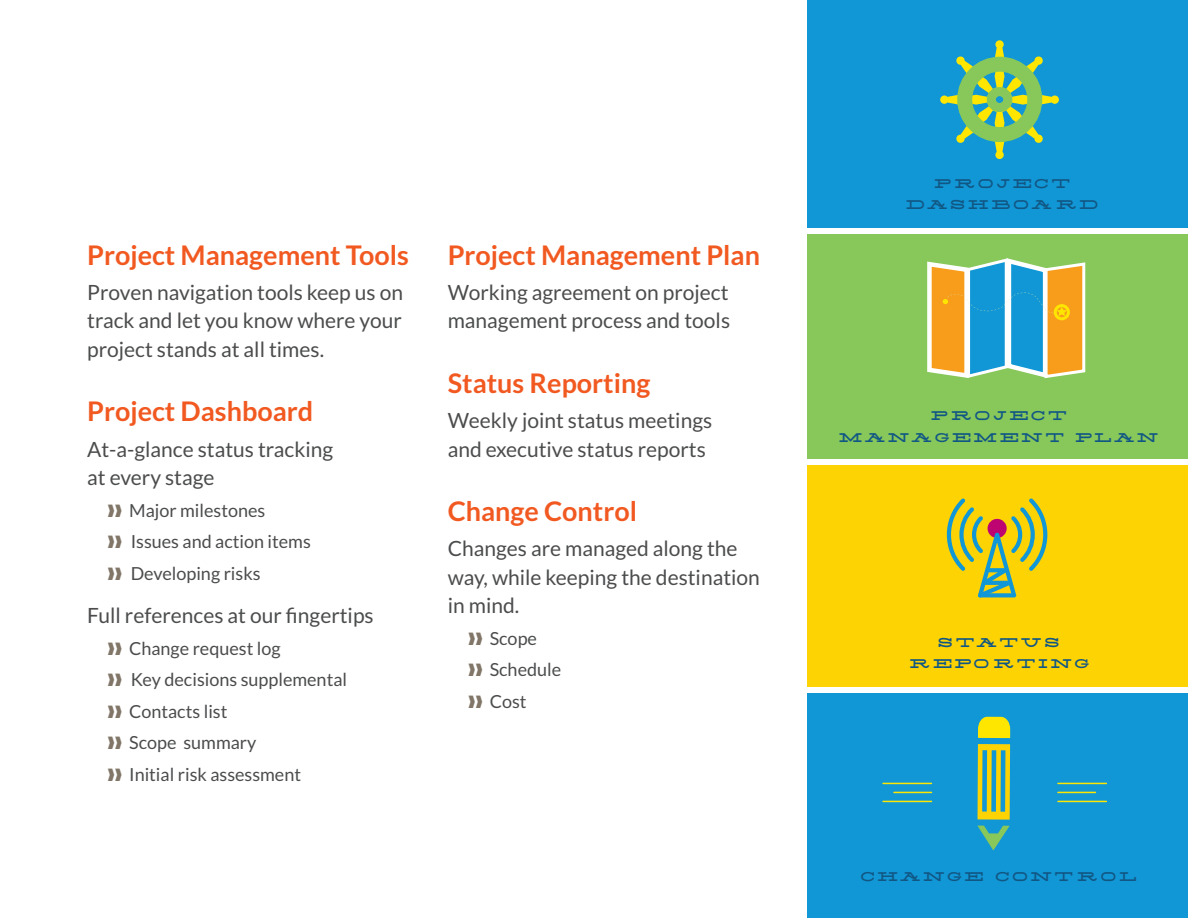
<style>
.page{position:relative;width:1188px;height:918px;background:#fff}
.page>*{position:absolute;margin:0;border:0;box-sizing:border-box;transform-origin:0 0}
.t1{font:700 27px "Lato";color:#f15921}
.t2{font:21px/28.5px "Lato";color:#4b4c4d}
.t3{font:18px "Lato";color:#4b4c4d}
.t4{font:18px/21.6px "Silverfake";letter-spacing:.15em;color:#115784;text-align:center}
.s1{color:#817668}
</style>
<div class="page">
<div style="left:807px;top:0;width:381px;height:229px;background:#1197d6"></div>
<div style="left:807px;top:230px;width:381px;height:229px;background:#88c75a"></div>
<div style="left:807px;top:460px;width:381px;height:229px;background:#fed304"></div>
<div style="left:807px;top:691px;width:381px;height:227px;background:#1197d6"></div>
<svg style="left:927px;top:258px;width:159px;height:121px;background:#9cb18f"></svg>
<div style="left:1054px;top:304px;width:16px;height:16px;border:3px solid #ffe601;border-radius:50%"></div>
<hr style="left:894px;top:792px;width:38px;height:1px;background:#ffe601">
<hr style="left:1058px;top:792px;width:37px;height:1px;background:#ffe601">
<hr style="left:883px;top:783px;width:49px;height:1px;background:#ffe601">
<hr style="left:1058px;top:801px;width:48px;height:1px;background:#ffe601">
<hr style="left:883px;top:801px;width:49px;height:1px;background:#ffe601">
<hr style="left:1058px;top:783px;width:48px;height:1px;background:#ffe601">
<div style="left:800px;top:228px;width:388px;height:6px;background:#fff"></div>
<div style="left:800px;top:459px;width:388px;height:6px;background:#fff"></div>
<div style="left:800px;top:687px;width:388px;height:6px;background:#fff"></div>
<svg style="left:940px;top:40px;width:119px;height:119px"></svg>
<div style="left:957px;top:57px;width:85px;height:85px;border:15px solid #88c75a;border-radius:50%"></div>
<div style="left:987px;top:87px;width:25px;height:25px;border:9px solid #88c75a;border-radius:50%"></div>
<svg style="left:977px;top:826px;width:33px;height:24px"></svg>
<svg style="left:978px;top:744px;width:32px;height:76px"></svg>
<svg style="left:978px;top:717px;width:32px;height:21px"></svg>
<svg style="left:947px;top:498px;width:100px;height:99px"></svg>
<p class="t1" style="left:87px;top:239px;width:323px">Project Management Tools</p>
<p class="t2" style="left:87px;top:278px;width:317px;text-align:justify">Proven navigation tools keep us on track and let you know where your project stands at all times.</p>
<p class="t1" style="left:87px;top:396px;width:228px">Project Dashboard</p>
<p class="t2" style="left:87px;top:435px;width:248px">At-a-glance status tracking at every stage</p>
<p class="t3" style="left:107px;top:500px;width:159px"><span class="s1">❱❱</span> Major milestones</p>
<p class="t3" style="left:107px;top:532px;width:205px"><span class="s1">❱❱</span> Issues and action items</p>
<p class="t3" style="left:107px;top:563px;width:155px"><span class="s1">❱❱</span> Developing risks</p>
<p class="t2" style="left:87px;top:601px;width:288px">Full references at our fingertips</p>
<p class="t3" style="left:107px;top:638px;width:175px"><span class="s1">❱❱</span> Change request log</p>
<p class="t3" style="left:107px;top:670px;width:241px"><span class="s1">❱❱</span> Key decisions supplemental</p>
<p class="t3" style="left:107px;top:701px;width:122px"><span class="s1">❱❱</span> Contacts list</p>
<p class="t3" style="left:107px;top:733px;width:150px"><span class="s1">❱❱</span> Scope summary</p>
<p class="t3" style="left:107px;top:764px;width:195px"><span class="s1">❱❱</span> Initial risk assessment</p>
<p class="t1" style="left:448px;top:239px;width:314px">Project Management Plan</p>
<p class="t2" style="left:448px;top:278px;width:284px">Working agreement on project management process and tools</p>
<p class="t1" style="left:448px;top:368px;width:204px">Status Reporting</p>
<p class="t2" style="left:448px;top:406px;width:266px">Weekly joint status meetings and executive status reports</p>
<p class="t1" style="left:448px;top:496px;width:191px">Change Control</p>
<p class="t2" style="left:448px;top:534px;width:314px">Changes are managed along the way, while keeping the destination in mind.</p>
<p class="t3" style="left:468px;top:628px;width:71px"><span class="s1">❱❱</span> Scope</p>
<p class="t3" style="left:468px;top:660px;width:95px"><span class="s1">❱❱</span> Schedule</p>
<p class="t3" style="left:468px;top:691px;width:60px"><span class="s1">❱❱</span> Cost</p>
<p class="t4" style="left:906px;top:172px;width:193px">PROJECT<br>DASHBOARD</p>
<p class="t4" style="left:839px;top:404px;width:321px">PROJECT<br>MANAGEMENT PLAN</p>
<p class="t4" style="left:908px;top:631px;width:183px">STATUS<br>REPORTING</p>
<p class="t4" style="left:861px;top:865px;width:278px">CHANGE CONTROL</p>
</div>
